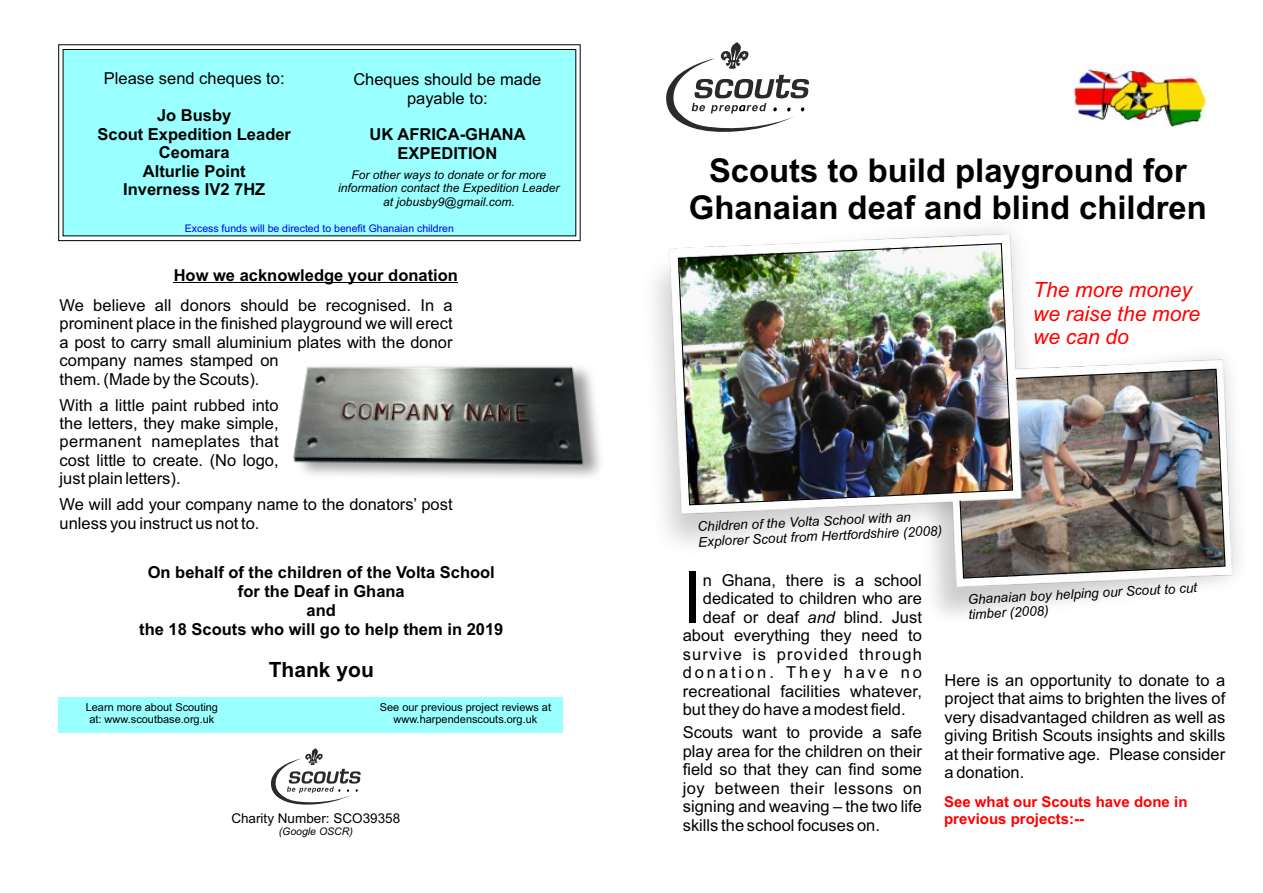
<style>
.page{position:relative;width:1263px;height:893px;background:#fff}
.page>*{position:absolute;margin:0;border:0;box-sizing:border-box;transform-origin:0 0}
.t1{font:72.3px "Arial";color:#000}
.t2{font:700 32.85px/36.6px "Arial";color:#000;text-align:center}
.t3{font:italic 21px/23.4px "Arial";color:#f00}
.t4{font:700 21px "Arial";color:#000}
.t5{font:16.5px/18.5px "Arial";color:#000;text-align:justify}
.t6{font:700 16.5px/18.5px "Arial";color:#000;text-align:center}
.t7{font:16.5px "Arial";letter-spacing:.07em;color:#000}
.t8{font:16.5px "Arial";letter-spacing:.175em;color:#000}
.t9{font:700 15px/16.8px "Arial";color:#f00}
.t10{font:italic 13.5px/15.1px "Arial";color:#000}
.t11{font:13.5px "Arial";color:#000}
.t12{font:italic 12px/13.4px "Arial";color:#000;text-align:center}
.t13{font:10.95px/12.3px "Arial";color:#000;text-align:center}
.t14{font:10.5px "Arial";color:#00f}
.t15{font:italic 10.5px "Arial";color:#000}
.s1{font-style:italic}
</style>
<div class="page">
<img style="left:285px;top:229px;width:953px;height:387px">
<svg style="left:58px;top:44px;width:523px;height:197px"></svg>
<img style="left:959px;top:368px;width:267px;height:211px">
<div style="left:62px;top:49px;width:515px;height:188px;background:#9ff"></div>
<svg style="left:666px;top:42px;width:143px;height:90px"></svg>
<svg style="left:271px;top:748px;width:90px;height:57px"></svg>
<img style="left:1073px;top:67px;width:134px;height:60px">
<hr style="left:174px;top:282px;width:284px;height:1px;background:#000">
<div style="left:58px;top:697px;width:505px;height:36px;background:#9ff"></div>
<img style="left:677px;top:243px;width:337px;height:263px">
<p class="t5" style="left:104px;top:71px;width:182px">Please send cheques to:</p>
<p class="t6" style="left:98px;top:108px;width:195px">Jo Busby<br>Scout Expedition Leader<br>Ceomara<br>Alturlie Point<br>Inverness IV2 7HZ</p>
<p class="t5" style="left:353px;top:72px;width:190px;text-align:center">Cheques should be made payable to:</p>
<p class="t6" style="left:370px;top:127px;width:158px">UK AFRICA-GHANA<br>EXPEDITION</p>
<p class="t12" style="left:338px;top:169px;width:223px">For other ways to donate or for more information contact the Expedition Leader at jobusby9@gmail.com.</p>
<p class="t14" style="left:185px;top:224px;width:271px">Excess funds will be directed to benefit Ghanaian children</p>
<p class="t6" style="left:174px;top:267px;width:286px">How we acknowledge your donation</p>
<p class="t5" style="left:60px;top:297px;width:394px;text-align:left">We believe all donors should be recognised. In a prominent place in the finished playground we will erect a post to carry small aluminium plates with the donor company names stamped on<br>them. (Made by the Scouts).</p>
<p class="t5" style="left:60px;top:397px;width:221px">With a little paint rubbed into the letters, they make simple, permanent nameplates that cost little to create. (No logo, just plain letters).</p>
<p class="t5" style="left:60px;top:497px;width:394px">We will add your company name to the donators’ post unless you instruct us not to.</p>
<p class="t6" style="left:139px;top:564px;width:366px;line-height:18.9px">On behalf of the children of the Volta School for the Deaf in Ghana<br>and<br>the 18 Scouts who will go to help them in 2019</p>
<p class="t4" style="left:269px;top:662px;width:107px">Thank you</p>
<p class="t13" style="left:86px;top:702px;width:134px">Learn more about Scouting at: www.scoutbase.org.uk</p>
<p class="t13" style="left:380px;top:702px;width:173px">See our previous project reviews at www.harpendenscouts.org.uk</p>
<p class="t11" style="left:231px;top:813px;width:170px">Charity Number: SCO39358</p>
<p class="t15" style="left:279px;top:828px;width:76px">(Google OSCR)</p>
<h2 class="t2" style="left:689px;top:155px;width:519px">Scouts to build playground for<br>Ghanaian deaf and blind children</h2>
<p class="t10" style="left:697px;top:521px;width:245px;rotate:-3deg">Children of the Volta School with an<br>Explorer Scout from Hertfordshire (2008)</p>
<p class="t3" style="left:1033px;top:280px;width:168px">The more money we raise the more we can do</p>
<h1 class="t1" style="left:683px;top:570px;width:22px">I</h1>
<p class="t5" style="left:703px;top:572px;width:220px">n Ghana, there is a school</p>
<p class="t5" style="left:703px;top:591px;width:221px">dedicated to children who are</p>
<p class="t5" style="left:703px;top:609px;width:221px">deaf or deaf <span class="s1">and</span> blind. Just</p>
<p class="t5" style="left:683px;top:628px;width:241px">about everything they need to</p>
<p class="t7" style="left:683px;top:648px;width:241px">survive is provided through</p>
<p class="t8" style="left:683px;top:666px;width:241px">donation. They have no</p>
<p class="t5" style="left:683px;top:683px;width:241px">recreational facilities whatever,</p>
<p class="t5" style="left:683px;top:701px;width:224px">but they do have a modest field.</p>
<p class="t5" style="left:683px;top:725px;width:241px">Scouts want to provide a safe play area for the children on their field so that they can find some joy between their lessons on signing and weaving – the two life skills the school focuses on.</p>
<p class="t10" style="left:967px;top:593px;width:231px;rotate:-3deg">Ghanaian boy helping our Scout to cut timber (2008)</p>
<p class="t5" style="left:944px;top:672px;width:282px">Here is an opportunity to donate to a project that aims to brighten the lives of very disadvantaged children as well as giving British Scouts insights and skills at their formative age. Please consider a donation.</p>
<p class="t9" style="left:944px;top:795px;width:245px">See what our Scouts have done in previous projects:--</p>
</div>
